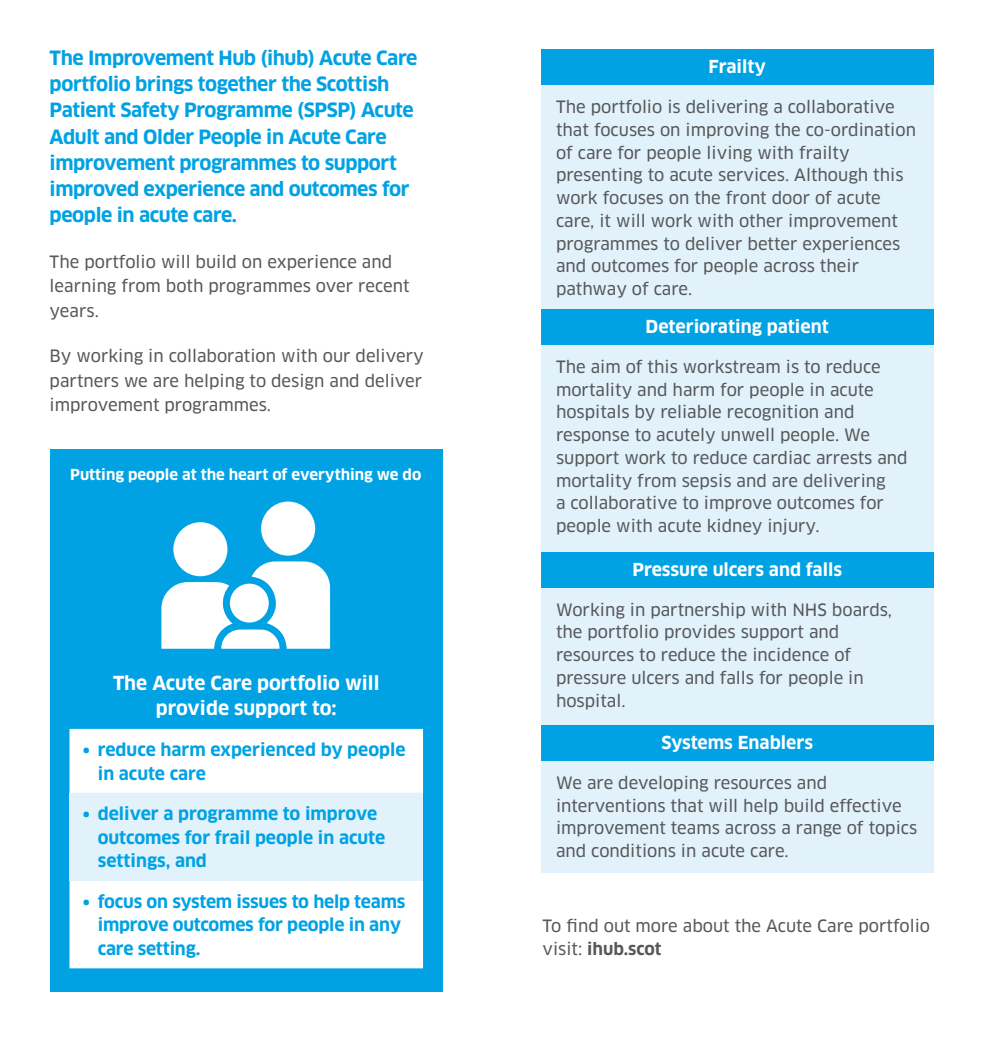
<style>
.page{position:relative;width:983px;height:1042px;background:#fff}
.page>*{position:absolute;margin:0;border:0;box-sizing:border-box;transform-origin:0 0}
.Copy{font:700 19.25px/26.2px "Clan Pro";letter-spacing:-.02em;color:#00a2e4}
.Copy-2{font:700 18.9px/25.2px "Clan Pro";color:#fff;text-align:center}
.Copy-3{font:700 17.5px "Clan Pro";color:#fff}
.t1{font:700 17.32px/23.6px "Clan Pro";letter-spacing:-.01em;color:#00a2e4}
.LWIC_copy{font:16.62px/22.8px "Clan Pro News";color:#57585a}
.Copy-4{font:16.62px/24.5px "Clan Pro News";color:#57585a}
.Copy-5{font:700 14.88px "Clan Pro";color:#fff}
.s1{font-family:"Clan Pro";font-weight:700}
</style>
<div class="page">
<div style="left:50px;top:450px;width:392px;height:542px;background:#00a2e4"></div>
<div style="left:541px;top:50px;width:392px;height:35px;background:#00a2e4"></div>
<div style="left:541px;top:85px;width:392px;height:226px;background:#e1f2fb"></div>
<div style="left:541px;top:345px;width:392px;height:207px;background:#e1f2fb"></div>
<div style="left:541px;top:587px;width:392px;height:138px;background:#e1f2fb"></div>
<div style="left:541px;top:309px;width:392px;height:36px;background:#00a2e4"></div>
<div style="left:541px;top:552px;width:392px;height:35px;background:#00a2e4"></div>
<div style="left:541px;top:761px;width:392px;height:112px;background:#e1f2fb"></div>
<div style="left:541px;top:725px;width:392px;height:36px;background:#00a2e4"></div>
<div style="left:173px;top:522px;width:54px;height:54px;background:#fff;border-radius:50%"></div>
<div style="left:261px;top:501px;width:54px;height:55px;background:#fff;border-radius:50%"></div>
<svg style="left:161px;top:561px;width:169px;height:88px"></svg>
<div style="left:69px;top:729px;width:354px;height:239px;background:#fff"></div>
<div style="left:69px;top:793px;width:354px;height:87px;background:#e1f2fb"></div>
<p class="Copy" style="left:50px;top:45px;width:369px">The Improvement Hub (ihub) Acute Care portfolio brings together the Scottish Patient Safety Programme (SPSP) Acute Adult and Older People in Acute Care improvement programmes to support improved experience and outcomes for people in acute care.</p>
<p class="Copy-4" style="left:50px;top:249px;width:361px">The portfolio will build on experience and learning from both programmes over recent years.</p>
<p class="Copy-4" style="left:50px;top:344px;width:375px;text-align:justify">By working in collaboration with our delivery partners we are helping to design and deliver improvement programmes.</p>
<p class="Copy-5" style="left:70px;top:466px;width:352px">Putting people at the heart of everything we do</p>
<p class="Copy-2" style="left:113px;top:671px;width:268px">The Acute Care portfolio will provide support to:</p>
<p class="t1" style="left:98px;top:738px;width:309px;text-indent:-15px">• reduce harm experienced by people in acute care</p>
<p class="t1" style="left:98px;top:802px;width:289px;text-indent:-15px">• deliver a programme to improve outcomes for frail people in acute settings, and</p>
<p class="t1" style="left:98px;top:889px;width:309px;text-indent:-15px">• focus on system issues to help teams improve outcomes for people in any care setting.</p>
<p class="Copy-3" style="left:708px;top:57px;width:59px">Frailty</p>
<p class="LWIC_copy" style="left:556px;top:96px;width:361px">The portfolio is delivering a collaborative that focuses on improving the co-ordination of care for people living with frailty presenting to acute services. Although this work focuses on the front door of acute care, it will work with other improvement programmes to deliver better experiences and outcomes for people across their pathway of care.</p>
<p class="Copy-3" style="left:645px;top:316px;width:185px">Deteriorating patient</p>
<p class="LWIC_copy" style="left:556px;top:355px;width:353px">The aim of this workstream is to reduce mortality and harm for people in acute hospitals by reliable recognition and response to acutely unwell people. We support work to reduce cardiac arrests and mortality from sepsis and are delivering<br>a collaborative to improve outcomes for people with acute kidney injury.</p>
<p class="Copy-3" style="left:632px;top:559px;width:211px">Pressure ulcers and falls</p>
<p class="LWIC_copy" style="left:556px;top:598px;width:337px">Working in partnership with NHS boards, the portfolio provides support and resources to reduce the incidence of pressure ulcers and falls for people in hospital.</p>
<p class="Copy-3" style="left:661px;top:732px;width:153px">Systems Enablers</p>
<p class="LWIC_copy" style="left:556px;top:771px;width:363px">We are developing resources and interventions that will help build effective improvement teams across a range of topics and conditions in acute care.</p>
<p class="LWIC_copy" style="left:542px;top:914px;width:389px">To find out more about the Acute Care portfolio visit: <span class="s1">ihub.scot</span></p>
</div>
